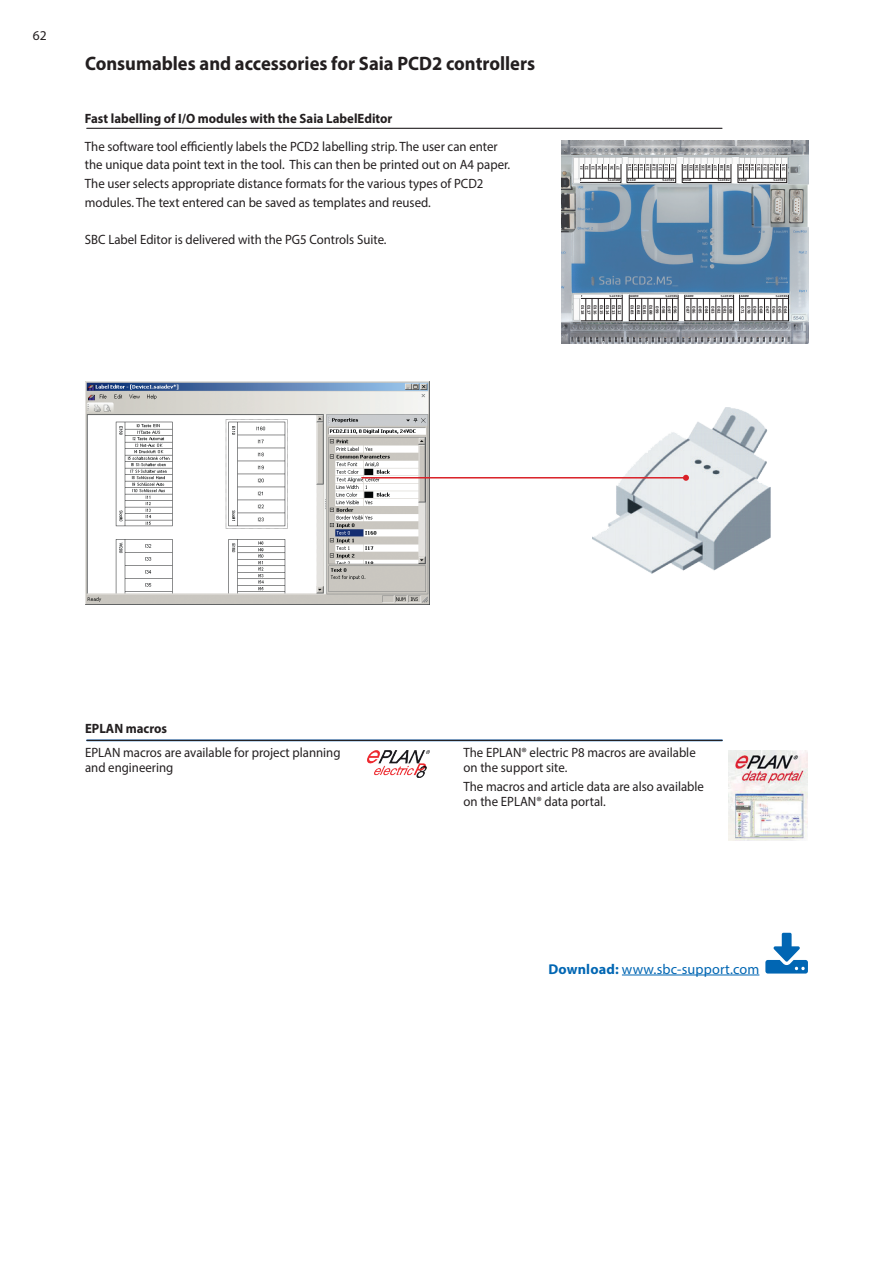
<style>
.page{position:relative;width:893px;height:1263px;background:#fff}
.page>*{position:absolute;margin:0;border:0;box-sizing:border-box;transform-origin:0 0}
.t1{font:700 19.5px "Myriad Pro";color:#231f20;scale:.95 1}
.t2{font:14.25px "Myriad Pro";letter-spacing:.01em;color:#0166b3}
.t3{font:13.5px/18.8px "Myriad Pro";color:#231f20;scale:.95 1}
.t4{font:700 13.5px "Myriad Pro";color:#231f20;scale:.95 1}
.t5{font:13.5px "Myriad Pro";color:#231f20}
.t6{font:700 4.35px "Consolas";color:#231f20}
.t7{font:700 4.35px/6.1px "Consolas";color:#231f20;text-align:justify;scale:.94 1}
.t8{font:700 3.75px "Consolas";color:#231f20}
.t9{font:700 3.45px "Consolas";color:#231f20;scale:1.06 1}
.s1{font-weight:700}
</style>
<div class="page">
<img style="left:592px;top:407px;width:178px;height:166px">
<img style="left:85px;top:382px;width:344px;height:222px">
<img style="left:562px;top:140px;width:246px;height:203px">
<svg style="left:580px;top:164px;width:207px;height:19px"></svg>
<svg style="left:580px;top:164px;width:41px;height:18px"></svg>
<svg style="left:627px;top:164px;width:49px;height:18px"></svg>
<svg style="left:682px;top:164px;width:49px;height:19px"></svg>
<svg style="left:738px;top:164px;width:49px;height:18px"></svg>
<div style="left:581px;top:295px;width:208px;height:26px;background:linear-gradient(to bottom,#fff,#fff)"></div>
<svg style="left:685px;top:295px;width:103px;height:26px"></svg>
<svg style="left:629px;top:295px;width:49px;height:26px"></svg>
<svg style="left:581px;top:295px;width:41px;height:26px"></svg>
<hr style="left:362px;top:477px;width:324px;height:1px;background:#da2128">
<svg style="left:683px;top:475px;width:6px;height:6px"></svg>
<img style="left:368px;top:750px;width:61px;height:28px">
<img style="left:729px;top:750px;width:79px;height:91px">
<hr style="left:87px;top:740px;width:635px;height:1px;background:#231f20">
<svg style="left:765px;top:933px;width:43px;height:40px"></svg>
<hr style="left:87px;top:128px;width:635px;height:1px;background:#231f20">
<hr style="left:622px;top:975px;width:137px;height:1px;background:#0166b3">
<p class="t5" style="left:33px;top:27px;width:15px">62</p>
<h1 class="t1" style="left:85px;top:51px;width:475px">Consumables and accessories for Saia PCD2 controllers</h1>
<p class="t4" style="left:85px;top:110px;width:325px">Fast labelling of I/O modules with the Saia LabelEditor</p>
<p class="t3" style="left:85px;top:136px;width:449px">The software tool efficiently labels the PCD2 labelling strip. The user can enter the unique data point text in the tool. This can then be printed out on A4 paper.<br>The user selects appropriate distance formats for the various types of PCD2 modules. The text entered can be saved as templates and reused.</p>
<p class="t3" style="left:85px;top:230px;width:319px">SBC Label Editor is delivered with the PG5 Controls Suite.</p>
<p class="t7" style="left:578px;top:170px;width:6px;rotate:-90deg">I1<br>I2<br>I3<br>I4<br>I5<br>I6<br>I7</p>
<p class="t7" style="left:626px;top:171px;width:9px;rotate:-90deg">I16<br>I17<br>I18<br>I19<br>I20<br>I21<br>I22<br>I23</p>
<p class="t7" style="left:682px;top:171px;width:9px;rotate:-90deg">I32<br>I33<br>I34<br>I35<br>I36<br>I37<br>I38<br>I39</p>
<p class="t7" style="left:737px;top:171px;width:9px;rotate:-90deg">I48<br>I49<br>I50<br>I51<br>I52<br>I53<br>I54<br>I55</p>
<p class="t9" style="left:608px;top:178px;width:13px">Slot#0</p>
<p class="t9" style="left:628px;top:178px;width:9px">E110</p>
<p class="t9" style="left:663px;top:178px;width:13px">Slot#1</p>
<p class="t9" style="left:683px;top:178px;width:9px">E110</p>
<p class="t9" style="left:718px;top:178px;width:13px">Slot#2</p>
<p class="t9" style="left:739px;top:178px;width:9px">E110</p>
<p class="t9" style="left:774px;top:178px;width:13px">Slot#3</p>
<p class="t8" style="left:610px;top:294px;width:14px">Slot#7</p>
<p class="t8" style="left:630px;top:294px;width:10px">A400</p>
<p class="t8" style="left:665px;top:294px;width:14px">Slot#6</p>
<p class="t8" style="left:685px;top:294px;width:10px">A400</p>
<p class="t8" style="left:721px;top:294px;width:14px">Slot#5</p>
<p class="t8" style="left:741px;top:294px;width:10px">A400</p>
<p class="t8" style="left:776px;top:294px;width:14px">Slot#4</p>
<p class="t6" style="left:585px;top:305px;width:11px;rotate:90deg">O118</p>
<p class="t6" style="left:592px;top:305px;width:11px;rotate:90deg">O117</p>
<p class="t6" style="left:598px;top:305px;width:11px;rotate:90deg">O116</p>
<p class="t6" style="left:604px;top:305px;width:11px;rotate:90deg">O115</p>
<p class="t6" style="left:610px;top:305px;width:11px;rotate:90deg">O114</p>
<p class="t6" style="left:616px;top:305px;width:11px;rotate:90deg">O113</p>
<p class="t6" style="left:622px;top:305px;width:11px;rotate:90deg">O112</p>
<p class="t6" style="left:635px;top:305px;width:11px;rotate:90deg">O103</p>
<p class="t6" style="left:641px;top:305px;width:11px;rotate:90deg">O102</p>
<p class="t6" style="left:647px;top:305px;width:11px;rotate:90deg">O101</p>
<p class="t6" style="left:654px;top:305px;width:11px;rotate:90deg">O100</p>
<p class="t6" style="left:660px;top:306px;width:9px;rotate:90deg">O99</p>
<p class="t6" style="left:666px;top:306px;width:9px;rotate:90deg">O98</p>
<p class="t6" style="left:672px;top:306px;width:9px;rotate:90deg">O97</p>
<p class="t6" style="left:678px;top:306px;width:9px;rotate:90deg">O96</p>
<p class="t6" style="left:690px;top:306px;width:9px;rotate:90deg">O87</p>
<p class="t6" style="left:697px;top:306px;width:9px;rotate:90deg">O86</p>
<p class="t6" style="left:703px;top:306px;width:9px;rotate:90deg">O85</p>
<p class="t6" style="left:709px;top:306px;width:9px;rotate:90deg">O84</p>
<p class="t6" style="left:716px;top:306px;width:9px;rotate:90deg">O83</p>
<p class="t6" style="left:722px;top:306px;width:9px;rotate:90deg">O82</p>
<p class="t6" style="left:728px;top:306px;width:9px;rotate:90deg">O81</p>
<p class="t6" style="left:734px;top:306px;width:9px;rotate:90deg">O80</p>
<p class="t6" style="left:745px;top:306px;width:9px;rotate:90deg">O71</p>
<p class="t6" style="left:752px;top:306px;width:9px;rotate:90deg">O70</p>
<p class="t6" style="left:758px;top:306px;width:9px;rotate:90deg">O69</p>
<p class="t6" style="left:764px;top:306px;width:9px;rotate:90deg">O68</p>
<p class="t6" style="left:770px;top:306px;width:9px;rotate:90deg">O67</p>
<p class="t6" style="left:777px;top:306px;width:9px;rotate:90deg">O66</p>
<p class="t6" style="left:782px;top:306px;width:9px;rotate:90deg">O65</p>
<p class="t6" style="left:788px;top:306px;width:9px;rotate:90deg">O64</p>
<p class="t4" style="left:85px;top:720px;width:88px">EPLAN macros</p>
<p class="t3" style="left:85px;top:744px;width:271px;line-height:15px">EPLAN macros are available for project planning and engineering</p>
<p class="t3" style="left:463px;top:745px;width:246px;line-height:15px">The EPLAN® electric P8 macros are available on the support site.</p>
<p class="t3" style="left:463px;top:779px;width:255px;line-height:15px">The macros and article data are also available on the EPLAN® data portal.</p>
<p class="t2" style="left:549px;top:960px;width:212px"><span class="s1">Download:</span> www.sbc-support.com</p>
</div>
